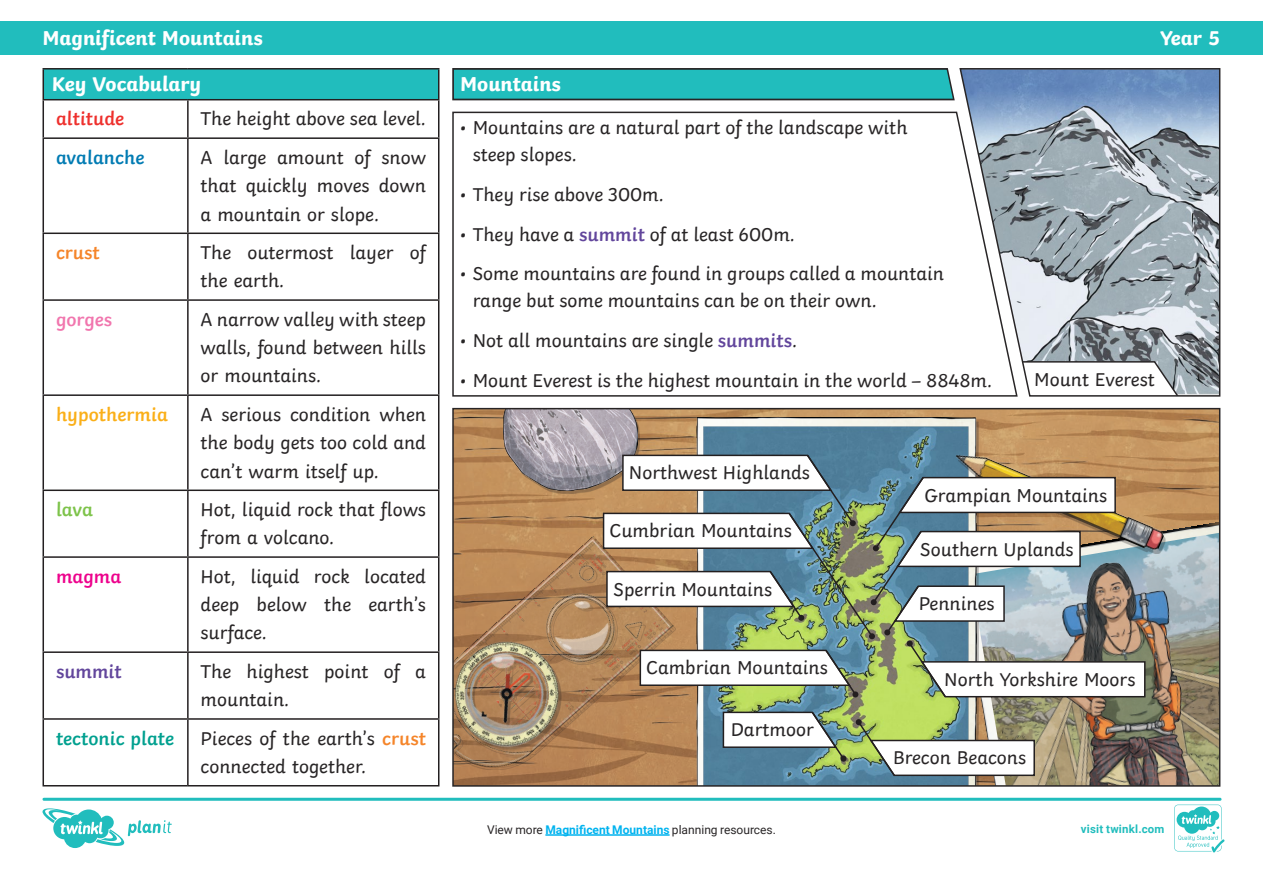
<style>
.page{position:relative;width:1263px;height:893px;background:#fff}
.page>*{position:absolute;margin:0;border:0;box-sizing:border-box;transform-origin:0 0}
.Heading_3{font:700 21px "Twinkl";color:#fff}
.KS2_Body_Copy{font:19.5px/28.3px "Twinkl";color:#282526}
.KS2_Body_Copy-2{font:600 19.5px "Twinkl";color:#00a08f}
.KS2_Body_Copy-3{font:600 19.5px "Twinkl";color:#faaf18}
.KS2_Body_Copy-4{font:600 19.5px "Twinkl";color:#007bb3}
.KS2_Body_Copy-5{font:600 19.5px "Twinkl";color:#ee302d}
.KS2_Body_Copy-6{font:600 19.5px "Twinkl";letter-spacing:-.01em;color:#f176ae}
.KS2_Body_Copy-7{font:600 19.5px "Twinkl";color:#62469c}
.KS2_Body_Copy-8{font:600 19.5px "Twinkl";color:#f5852a}
.KS2_Body_Copy-9{font:600 19.5px "Twinkl";color:#ed028c}
.KS2_Body_Copy-10{font:600 19.5px "Twinkl";color:#7dc34a}
.t1{font:12px "Roboto";color:#282526}
.t2{font:700 11.4px "Roboto";letter-spacing:.02em;color:#21bdbd}
.s1{font-weight:600;color:#f5852a}
.s2{font-weight:600;color:#62469c}
.s3{font-weight:700;color:#00b3ef}
</style>
<div class="page">
<div style="left:0;top:21px;width:1263px;height:34px;background:#21bdbd"></div>
<img style="left:452px;top:68px;width:769px;height:719px">
<div style="left:43px;top:69px;width:396px;height:31px;background:#21bdbd"></div>
<hr style="left:43px;top:100px;width:1px;height:37px;background:#231f20">
<hr style="left:187px;top:100px;width:2px;height:37px;background:#231f20">
<hr style="left:438px;top:100px;width:1px;height:37px;background:#231f20">
<hr style="left:43px;top:137px;width:145px;height:2px;background:#231f20">
<hr style="left:43px;top:139px;width:1px;height:94px;background:#231f20">
<hr style="left:188px;top:137px;width:251px;height:2px;background:#231f20">
<hr style="left:187px;top:139px;width:2px;height:94px;background:#231f20">
<hr style="left:438px;top:139px;width:1px;height:94px;background:#231f20">
<hr style="left:43px;top:233px;width:145px;height:1px;background:#231f20">
<hr style="left:43px;top:234px;width:1px;height:65px;background:#231f20">
<hr style="left:188px;top:233px;width:251px;height:1px;background:#231f20">
<hr style="left:187px;top:234px;width:2px;height:65px;background:#231f20">
<hr style="left:438px;top:234px;width:1px;height:65px;background:#231f20">
<hr style="left:43px;top:299px;width:145px;height:2px;background:#231f20">
<hr style="left:43px;top:301px;width:1px;height:93px;background:#231f20">
<hr style="left:188px;top:299px;width:251px;height:2px;background:#231f20">
<hr style="left:187px;top:301px;width:2px;height:93px;background:#231f20">
<hr style="left:438px;top:301px;width:1px;height:93px;background:#231f20">
<hr style="left:43px;top:394px;width:145px;height:2px;background:#231f20">
<hr style="left:43px;top:396px;width:1px;height:94px;background:#231f20">
<hr style="left:188px;top:394px;width:251px;height:2px;background:#231f20">
<hr style="left:187px;top:396px;width:2px;height:94px;background:#231f20">
<hr style="left:438px;top:396px;width:1px;height:94px;background:#231f20">
<hr style="left:43px;top:490px;width:145px;height:1px;background:#231f20">
<hr style="left:43px;top:491px;width:1px;height:65px;background:#231f20">
<hr style="left:188px;top:490px;width:251px;height:1px;background:#231f20">
<hr style="left:187px;top:491px;width:2px;height:65px;background:#231f20">
<hr style="left:438px;top:491px;width:1px;height:65px;background:#231f20">
<hr style="left:43px;top:556px;width:145px;height:2px;background:#231f20">
<hr style="left:43px;top:558px;width:1px;height:93px;background:#231f20">
<hr style="left:188px;top:556px;width:251px;height:2px;background:#231f20">
<hr style="left:187px;top:558px;width:2px;height:93px;background:#231f20">
<hr style="left:438px;top:558px;width:1px;height:93px;background:#231f20">
<hr style="left:43px;top:651px;width:145px;height:2px;background:#231f20">
<hr style="left:43px;top:653px;width:1px;height:65px;background:#231f20">
<hr style="left:188px;top:651px;width:251px;height:2px;background:#231f20">
<hr style="left:187px;top:653px;width:2px;height:65px;background:#231f20">
<hr style="left:438px;top:653px;width:1px;height:65px;background:#231f20">
<hr style="left:43px;top:718px;width:145px;height:2px;background:#231f20">
<hr style="left:43px;top:720px;width:1px;height:65px;background:#231f20">
<hr style="left:188px;top:718px;width:251px;height:2px;background:#231f20">
<hr style="left:187px;top:720px;width:2px;height:65px;background:#231f20">
<hr style="left:438px;top:720px;width:1px;height:65px;background:#231f20">
<hr style="left:43px;top:785px;width:145px;height:1px;background:#231f20">
<hr style="left:188px;top:785px;width:251px;height:1px;background:#231f20">
<hr style="left:43px;top:68px;width:145px;height:2px;background:#231f20">
<svg style="left:43px;top:70px;width:1px;height:29px"></svg>
<hr style="left:188px;top:68px;width:251px;height:2px;background:#231f20">
<svg style="left:438px;top:70px;width:1px;height:29px"></svg>
<hr style="left:43px;top:99px;width:145px;height:1px;background:#231f20">
<hr style="left:188px;top:99px;width:251px;height:1px;background:#231f20">
<svg style="left:42px;top:798px;width:1182px;height:54px"></svg>
<p class="Heading_3" style="left:43px;top:21px;width:222px">Magnificent Mountains</p>
<p class="Heading_3" style="left:1160px;top:21px;width:62px">Year 5</p>
<p class="Heading_3" style="left:52px;top:67px;width:151px">Key Vocabulary</p>
<p class="KS2_Body_Copy-5" style="left:56px;top:103px;width:70px">altitude</p>
<p class="KS2_Body_Copy" style="left:201px;top:103px;width:227px">The height above sea level.</p>
<p class="KS2_Body_Copy-4" style="left:56px;top:142px;width:90px">avalanche</p>
<p class="KS2_Body_Copy" style="left:201px;top:141px;width:227px;text-align:justify">A large amount of snow that quickly moves down a mountain or slope.</p>
<p class="KS2_Body_Copy-8" style="left:56px;top:237px;width:45px">crust</p>
<p class="KS2_Body_Copy" style="left:201px;top:237px;width:227px">The outermost layer of the earth.</p>
<p class="KS2_Body_Copy-6" style="left:56px;top:304px;width:57px">gorges</p>
<p class="KS2_Body_Copy" style="left:201px;top:303px;width:227px;text-align:justify">A narrow valley with steep walls, found between hills or mountains.</p>
<p class="KS2_Body_Copy-3" style="left:56px;top:399px;width:113px">hypothermia</p>
<p class="KS2_Body_Copy" style="left:201px;top:398px;width:227px;text-align:justify">A serious condition when the body gets too cold and can’t warm itself up.</p>
<p class="KS2_Body_Copy-10" style="left:56px;top:494px;width:39px">lava</p>
<p class="KS2_Body_Copy" style="left:201px;top:493px;width:227px">Hot, liquid rock that flows from a volcano.</p>
<p class="KS2_Body_Copy-9" style="left:56px;top:561px;width:67px">magma</p>
<p class="KS2_Body_Copy" style="left:201px;top:560px;width:227px;text-align:justify">Hot, liquid rock located deep below the earth’s surface.</p>
<p class="KS2_Body_Copy-7" style="left:56px;top:656px;width:67px">summit</p>
<p class="KS2_Body_Copy" style="left:201px;top:655px;width:227px">The highest point of a mountain.</p>
<p class="KS2_Body_Copy-2" style="left:56px;top:723px;width:120px">tectonic plate</p>
<p class="KS2_Body_Copy" style="left:201px;top:722px;width:227px">Pieces of the earth’s <span class="s1">crust </span>connected together.</p>
<p class="Heading_3" style="left:460px;top:67px;width:102px">Mountains</p>
<p class="KS2_Body_Copy" style="left:473px;top:112px;width:436px;line-height:27px;text-indent:-13px">• Mountains are a natural part of the landscape with steep slopes.</p>
<p class="KS2_Body_Copy" style="left:460px;top:178px;width:205px">• They rise above 300m.</p>
<p class="KS2_Body_Copy" style="left:460px;top:218px;width:336px">• They have a <span class="s2">summit</span> of at least 600m.</p>
<p class="KS2_Body_Copy" style="left:473px;top:259px;width:473px;line-height:27px;text-indent:-13px">• Some mountains are found in groups called a mountain range but some mountains can be on their own.</p>
<p class="KS2_Body_Copy" style="left:460px;top:325px;width:339px">• Not all mountains are single <span class="s2">summits</span>.</p>
<p class="KS2_Body_Copy" style="left:460px;top:365px;width:534px">• Mount Everest is the highest mountain in the world – 8848m.</p>
<p class="KS2_Body_Copy" style="left:1034px;top:363px;width:122px">Mount Everest</p>
<p class="KS2_Body_Copy" style="left:629px;top:457px;width:183px">Northwest Highlands</p>
<p class="KS2_Body_Copy" style="left:610px;top:515px;width:184px">Cumbrian Mountains</p>
<p class="KS2_Body_Copy" style="left:614px;top:573px;width:160px">Sperrin Mountains</p>
<p class="KS2_Body_Copy" style="left:646px;top:652px;width:183px">Cambrian Mountains</p>
<p class="KS2_Body_Copy" style="left:731px;top:714px;width:85px">Dartmoor</p>
<p class="t1" style="left:487px;top:821px;width:290px">View more <span class="s3">Magnificent Mountains</span> planning resources.</p>
<p class="KS2_Body_Copy" style="left:924px;top:479px;width:184px">Grampian Mountains</p>
<p class="KS2_Body_Copy" style="left:920px;top:533px;width:155px">Southern Uplands</p>
<p class="KS2_Body_Copy" style="left:919px;top:588px;width:77px">Pennines</p>
<p class="KS2_Body_Copy" style="left:944px;top:663px;width:193px">North Yorkshire Moors</p>
<p class="KS2_Body_Copy" style="left:893px;top:742px;width:134px">Brecon Beacons</p>
<p class="t2" style="left:1081px;top:821px;width:85px">visit twinkl.com</p>
</div>
